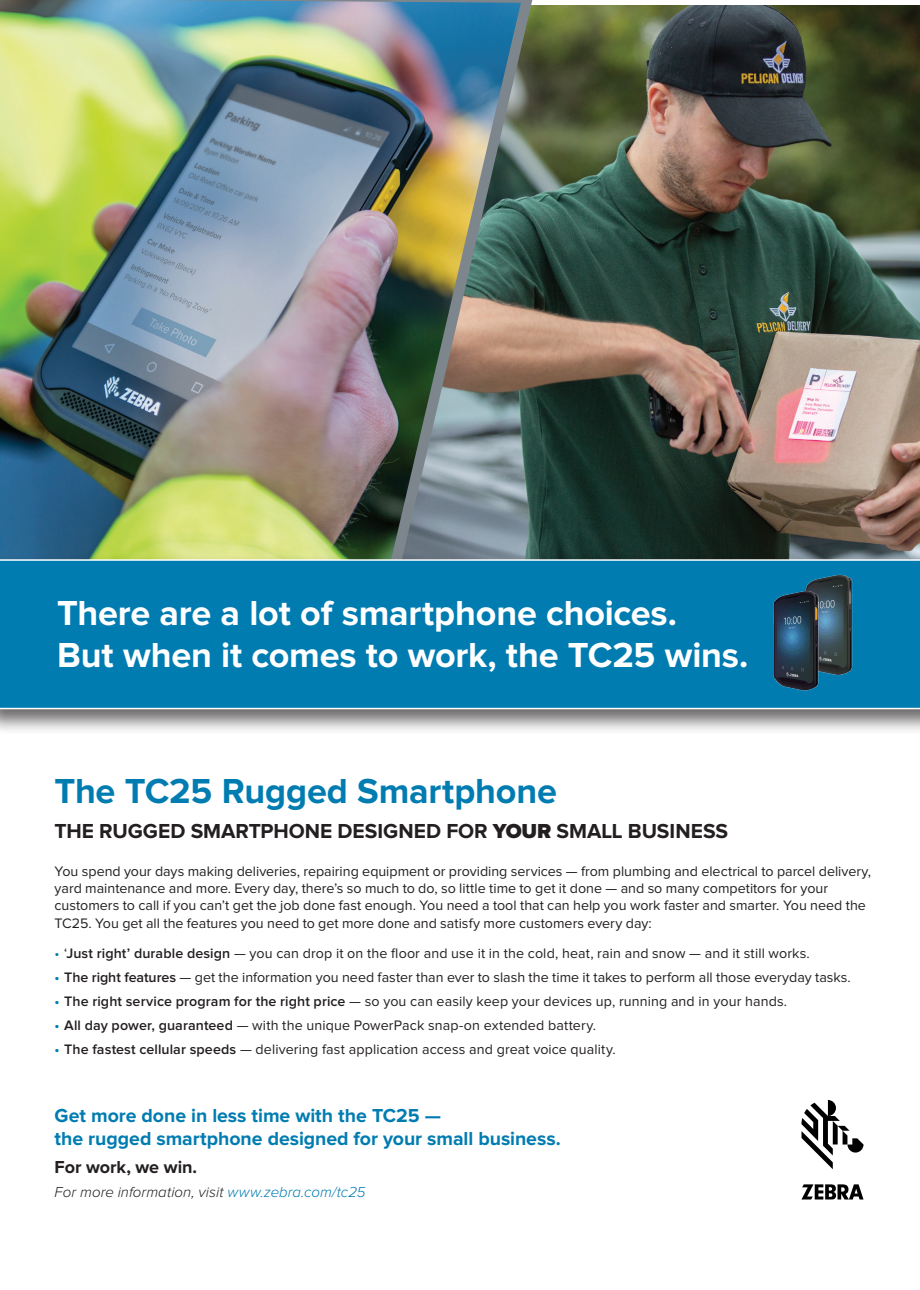
<style>
.page{position:relative;width:920px;height:1290px;background:#fff}
.page>*{position:absolute;margin:0;border:0;box-sizing:border-box;transform-origin:0 0}
.Heading-1-Cover{font:700 36px "Proxima Nova";letter-spacing:-.005em;color:#fff}
.Heading-1-Cover-2{font:700 36px "Proxima Nova";letter-spacing:-.005em;color:#007cb1}
.Subhead-1-Cover{font:700 21px "Proxima Nova";color:#231f20}
.Body-NewFeaturesCopy{font:700 19.5px/22.5px "Proxima Nova";letter-spacing:-.005em;color:#007cb1}
.Body-NewFeaturesCopy-2{font:700 18px "Proxima Nova";letter-spacing:-.005em;color:#231f20}
.Body-NewFeaturesCopy-3{font:italic 300 15px "Proxima Nova";letter-spacing:.005em;color:#231f20}
.Body-NewFeaturesCopy-4{font:14.25px/17.2px "Proxima Nova";color:#231f20}
.s1{font-weight:900}
.s2{color:#007cb1}
.s3{font-weight:600}
.s4{font-weight:600;color:#007cb1}
</style>
<div class="page">
<svg style="left:801px;top:1100px;width:62px;height:69px"></svg>
<svg style="left:801px;top:1184px;width:62px;height:15px"></svg>
<img style="left:541px;top:6px;width:379px;height:548px">
<img style="left:0;top:0;width:541px;height:554px">
<div style="left:0;top:554px;width:920px;height:181px;background:#231f20;opacity:.68"></div>
<div style="left:0;top:559px;width:920px;height:150px;background:#007cb1"></div>
<img style="left:803px;top:574px;width:51px;height:102px">
<img style="left:770px;top:589px;width:51px;height:103px">
<p class="Heading-1-Cover" style="left:57px;top:596px;width:621px">There are a lot of smartphone choices.</p>
<p class="Heading-1-Cover" style="left:57px;top:639px;width:693px">But when it comes to work, the TC25 wins.</p>
<p class="Heading-1-Cover-2" style="left:55px;top:775px;width:504px">The TC25 Rugged Smartphone</p>
<p class="Subhead-1-Cover" style="left:55px;top:821px;width:675px">THE RUGGED SMARTPHONE DESIGNED FOR <span class="s1">YOUR</span> SMALL BUSINESS</p>
<p class="Body-NewFeaturesCopy-4" style="left:55px;top:863px;width:818px">You spend your days making deliveries, repairing equipment or providing services — from plumbing and electrical to parcel delivery, yard maintenance and more. Every day, there’s so much to do, so little time to get it done — and so many competitors for your customers to call if you can’t get the job done fast enough. You need a tool that can help you work faster and smarter. You need the TC25. You get all the features you need to get more done and satisfy more customers every day:</p>
<p class="Body-NewFeaturesCopy-4" style="left:55px;top:945px;width:757px"><span class="s2">•</span> ‘<span class="s3">Just right’ durable design</span> — you can drop it on the floor and use it in the cold, heat, rain and snow — and it still works.</p>
<p class="Body-NewFeaturesCopy-4" style="left:55px;top:969px;width:798px"><span class="s4">•</span> <span class="s3">The right features</span> — get the information you need faster than ever to slash the time it takes to perform all those everyday tasks.</p>
<p class="Body-NewFeaturesCopy-4" style="left:55px;top:993px;width:734px"><span class="s4">•</span> <span class="s3">The right service program for the right price</span> — so you can easily keep your devices up, running and in your hands.</p>
<p class="Body-NewFeaturesCopy-4" style="left:55px;top:1017px;width:543px"><span class="s4">•</span> <span class="s3">All day power, guaranteed</span> — with the unique PowerPack snap-on extended battery.</p>
<p class="Body-NewFeaturesCopy-4" style="left:55px;top:1041px;width:563px"><span class="s4">•</span> <span class="s3">The fastest cellular speeds</span> — delivering fast application access and great voice quality.</p>
<p class="Body-NewFeaturesCopy" style="left:55px;top:1105px;width:508px">Get more done in less time with the TC25 —<br>the rugged smartphone designed for your small business.</p>
<p class="Body-NewFeaturesCopy-2" style="left:55px;top:1158px;width:144px">For work, we win.</p>
<p class="Body-NewFeaturesCopy-3" style="left:55px;top:1185px;width:312px">For more information, visit <span class="s2">www.zebra.com/tc25</span></p>
</div>
